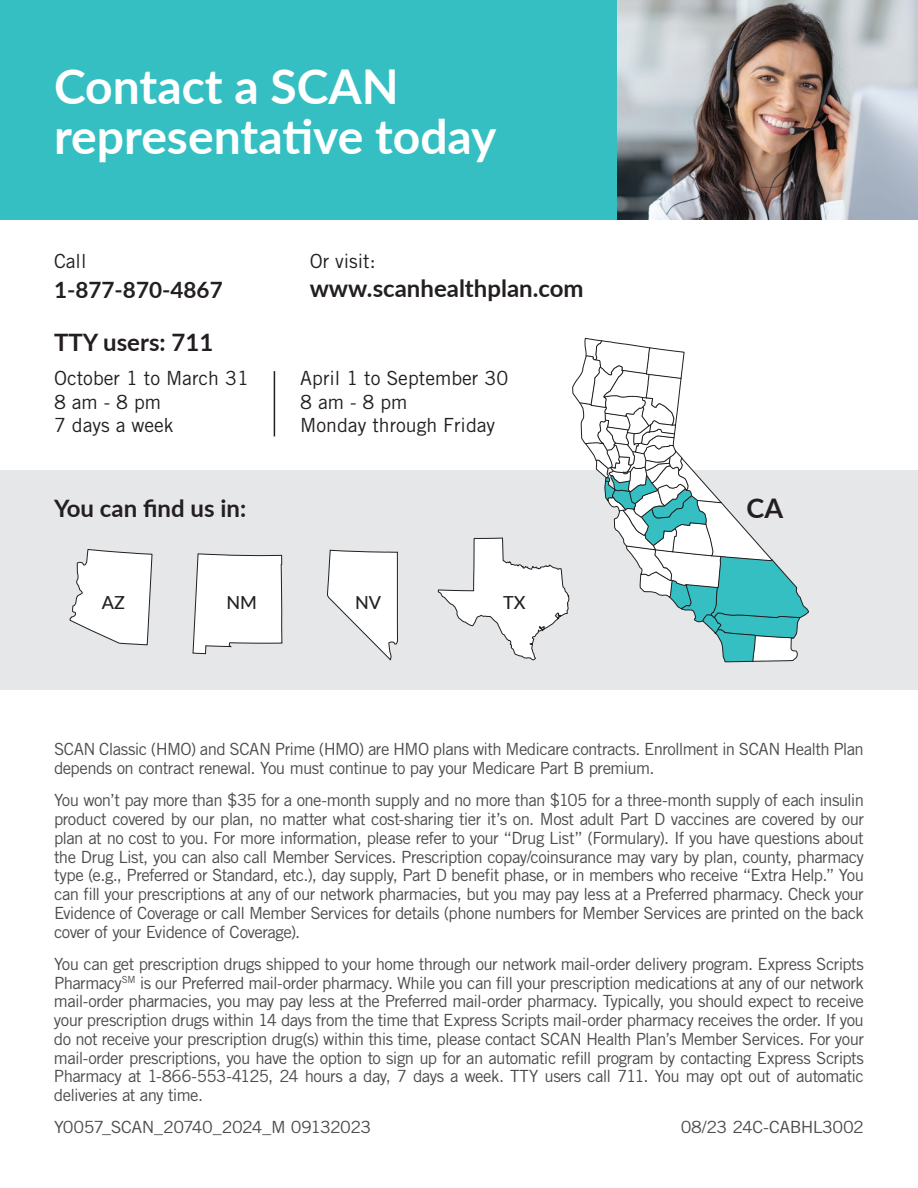
<style>
.page{position:relative;width:918px;height:1188px;background:#fff}
.page>*{position:absolute;margin:0;border:0;box-sizing:border-box;transform-origin:0 0}
.t1{font:700 48px/49.5px "Lato";color:#fff}
.t2{font:700 27px "Lato";color:#231f20}
.t3{font:700 24px "Lato";color:#231f20}
.t4{font:700 22.5px "Lato";color:#231f20}
.t5{font:19.5px/23.4px "Trade Gothic LT Std";color:#231f20}
.t6{font:500 18px "Lato";color:#231f20}
.t7{font:16.8px/18.8px "Trade Gothic LT Std";letter-spacing:-.035em;color:#4b4c4d;text-align:justify}
.t8{font:16.8px "Trade Gothic LT Std";letter-spacing:-.035em;color:#4b4c4d;scale:1.05 1}
</style>
<div class="page">
<div style="left:0;top:471px;width:918px;height:219px;background:#e6e7e9"></div>
<div style="left:0;top:0;width:918px;height:220px;background:#35bfc2"></div>
<img style="left:617px;top:0;width:301px;height:220px">
<svg style="left:327px;top:549px;width:71px;height:112px"></svg>
<hr style="left:274px;top:371px;width:1px;height:65px;background:#231f20">
<svg style="left:192px;top:470px;width:91px;height:184px"></svg>
<svg style="left:69px;top:549px;width:84px;height:97px"></svg>
<svg style="left:438px;top:337px;width:371px;height:326px"></svg>
<h1 class="t1" style="left:54px;top:60px;width:444px">Contact a SCAN representative today</h1>
<p class="t5" style="left:54px;top:249px;width:34px">Call</p>
<h3 class="t4" style="left:54px;top:274px;width:170px">1-877-870-4867</h3>
<h3 class="t3" style="left:54px;top:325px;width:161px">TTY users: 711</h3>
<p class="t5" style="left:310px;top:249px;width:68px">Or visit:</p>
<h3 class="t3" style="left:310px;top:271px;width:275px">www.scanhealthplan.com</h3>
<p class="t5" style="left:54px;top:366px;width:196px">October 1 to March 31<br>8 am - 8 pm<br>7 days a week</p>
<p class="t5" style="left:300px;top:366px;width:209px">April 1 to September 30<br>8 am - 8 pm<br>Monday through Friday</p>
<h3 class="t3" style="left:54px;top:490px;width:194px">You can find us in:</h3>
<h2 class="t2" style="left:747px;top:489px;width:38px">CA</h2>
<p class="t6" style="left:102px;top:589px;width:25px">AZ</p>
<p class="t6" style="left:226px;top:589px;width:32px">NM</p>
<p class="t6" style="left:355px;top:589px;width:28px">NV</p>
<p class="t6" style="left:503px;top:589px;width:24px">TX</p>
<p class="t7" style="left:54px;top:740px;width:811px">SCAN Classic (HMO) and SCAN Prime (HMO) are HMO plans with Medicare contracts. Enrollment in SCAN Health Plan depends on contract renewal. You must continue to pay your Medicare Part B premium.</p>
<p class="t7" style="left:54px;top:791px;width:812px">You won’t pay more than $35 for a one-month supply and no more than $105 for a three-month supply of each insulin product covered by our plan, no matter what cost-sharing tier it’s on. Most adult Part D vaccines are covered by our plan at no cost to you. For more information, please refer to your “Drug List” (Formulary). If you have questions about the Drug List, you can also call Member Services. Prescription copay/coinsurance may vary by plan, county, pharmacy type (e.g., Preferred or Standard, etc.), day supply, Part D benefit phase, or in members who receive “Extra Help.” You can fill your prescriptions at any of our network pharmacies, but you may pay less at a Preferred pharmacy. Check your Evidence of Coverage or call Member Services for details (phone numbers for Member Services are printed on the back cover of your Evidence of Coverage).</p>
<p class="t7" style="left:54px;top:954px;width:812px">You can get prescription drugs shipped to your home through our network mail-order delivery program. Express Scripts Pharmacy<sup>SM</sup> is our Preferred mail-order pharmacy. While you can fill your prescription medications at any of our network mail-order pharmacies, you may pay less at the Preferred mail-order pharmacy. Typically, you should expect to receive your prescription drugs within 14 days from the time that Express Scripts mail-order pharmacy receives the order. If you do not receive your prescription drug(s) within this time, please contact SCAN Health Plan’s Member Services. For your mail-order prescriptions, you have the option to sign up for an automatic refill program by contacting Express Scripts Pharmacy at 1-866-553-4125, 24 hours a day, 7 days a week. TTY users call 711. You may opt out of automatic deliveries at any time.</p>
<p class="t8" style="left:54px;top:1117px;width:304px">Y0057_SCAN_20740_2024_M 09132023</p>
<p class="t8" style="left:681px;top:1117px;width:176px">08/23 24C-CABHL3002</p>
</div>
